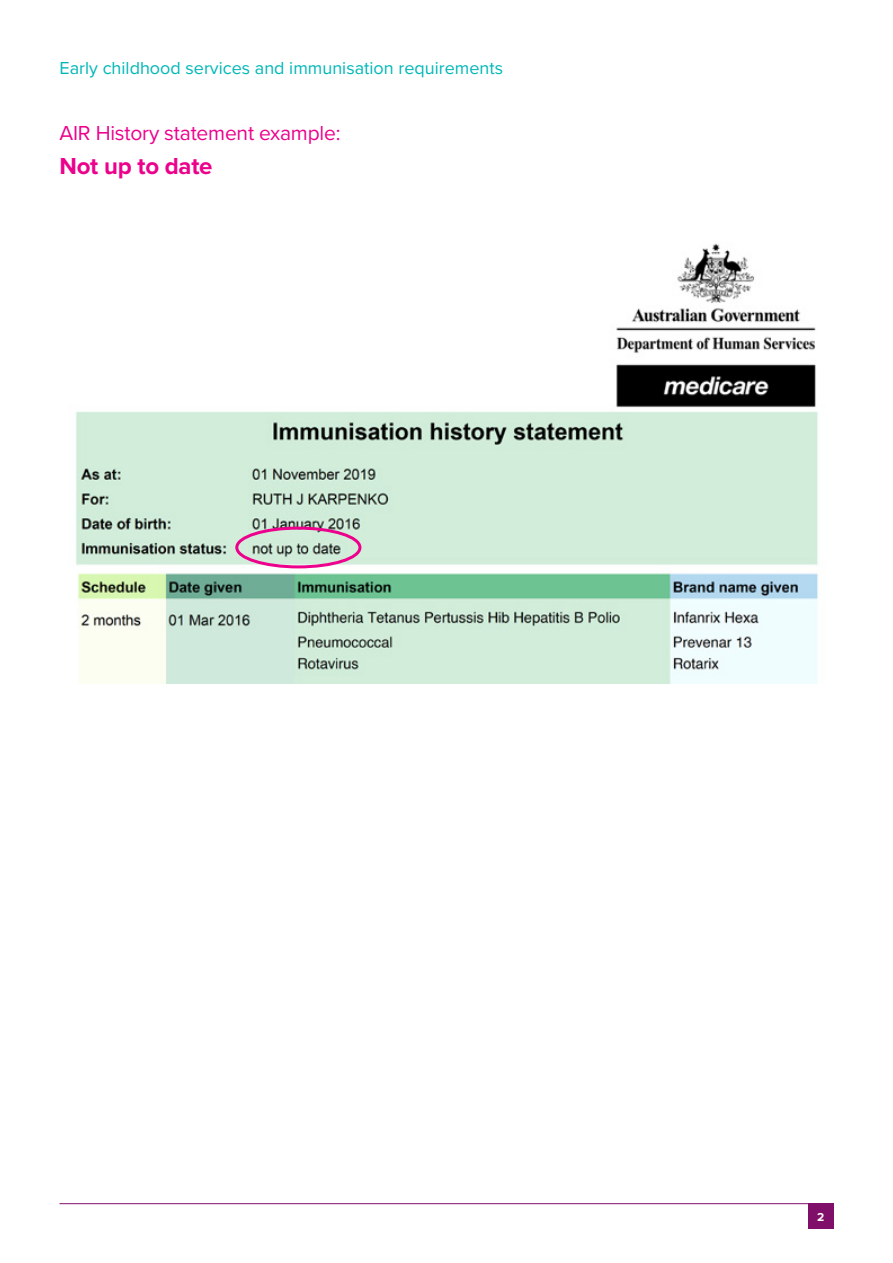
<style>
.page{position:relative;width:893px;height:1263px;background:#fff}
.page>*{position:absolute;margin:0;border:0;box-sizing:border-box;transform-origin:0 0}
.t1{font:700 24px "Proxima Nova";letter-spacing:-.01em;color:#ec008c}
.t2{font:21px "Proxima Nova";letter-spacing:-.01em;color:#ec008c}
.t3{font:18px "Proxima Nova";color:#00b7b8}
.t4{font:700 12px "Proxima Nova";color:#fff}
</style>
<div class="page">
<hr style="left:60px;top:1203px;width:773px;height:1px;background:#800f69">
<div style="left:808px;top:1203px;width:25px;height:26px;background:#800f69"></div>
<img style="left:76px;top:243px;width:742px;height:440px">
<div style="left:235px;top:527px;width:126px;height:41px;border:3px solid #ec008c;border-radius:50%"></div>
<p class="t3" style="left:60px;top:54px;width:445px">Early childhood services and immunisation requirements</p>
<p class="t2" style="left:60px;top:117px;width:282px">AIR History statement example:</p>
<h1 class="t1" style="left:60px;top:148px;width:154px">Not up to date</h1>
<p class="t4" style="left:817px;top:1208px;width:9px">2</p>
</div>
